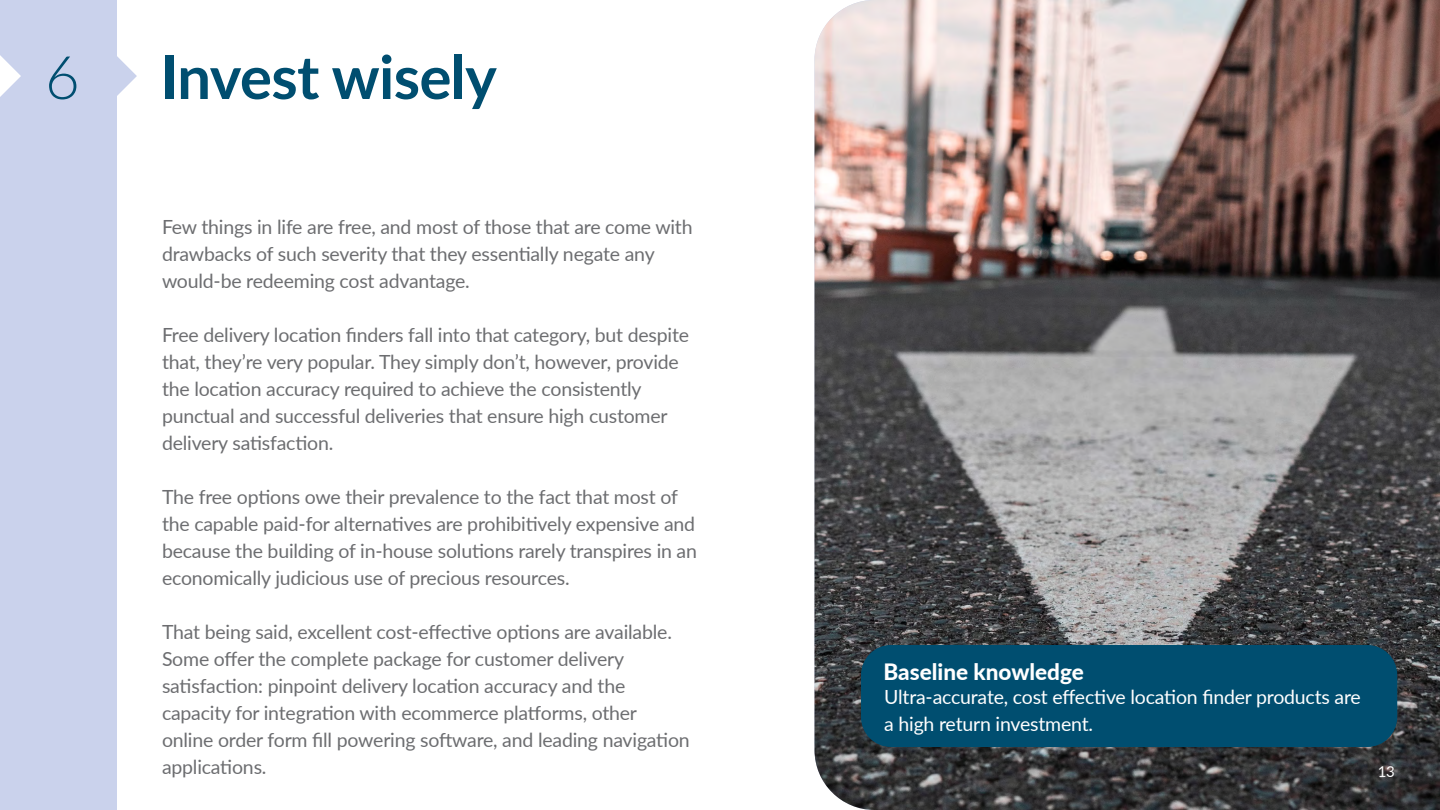
<style>
.page{position:relative;width:1440px;height:810px;background:#fff}
.page>*{position:absolute;margin:0;border:0;box-sizing:border-box;transform-origin:0 0}
.t1{font:700 60px "Lato";letter-spacing:-.01em;color:#004e70}
.t2{font:300 60px "Lato";color:#004e70}
.t3{font:800 22.5px "Lato";color:#fff}
.t4{font:19.5px/27px "Lato";letter-spacing:-.01em;color:#6c6d70}
.t5{font:19.5px/27px "Lato";letter-spacing:-.01em;color:#fff}
.t6{font:15px "Lato";color:#fff}
</style>
<div class="page">
<img style="left:814px;top:0;width:626px;height:810px">
<div style="left:861px;top:645px;width:536px;height:102px;background:#004e70;border-radius:30px"></div>
<div style="left:0;top:0;width:116px;height:810px;background:#cad2ec"></div>
<svg style="left:116px;top:55px;width:21px;height:42px"></svg>
<svg style="left:0;top:55px;width:21px;height:42px"></svg>
<p class="t2" style="left:45px;top:36px;width:36px">6</p>
<p class="t1" style="left:160px;top:33px;width:338px">Invest wisely</p>
<p class="t4" style="left:162px;top:213px;width:532px">Few things in life are free, and most of those that are come with drawbacks of such severity that they essentially negate any would-be redeeming cost advantage.</p>
<p class="t4" style="left:162px;top:321px;width:529px">Free delivery location finders fall into that category, but despite that, they’re very popular. They simply don’t, however, provide the location accuracy required to achieve the consistently punctual and successful deliveries that ensure high customer delivery satisfaction.</p>
<p class="t4" style="left:162px;top:483px;width:537px">The free options owe their prevalence to the fact that most of the capable paid-for alternatives are prohibitively expensive and because the building of in-house solutions rarely transpires in an economically judicious use of precious resources.</p>
<p class="t4" style="left:162px;top:618px;width:529px">That being said, excellent cost-effective options are available.<br>Some offer the complete package for customer delivery satisfaction: pinpoint delivery location accuracy and the capacity for integration with ecommerce platforms, other online order form fill powering software, and leading navigation applications.</p>
<p class="t3" style="left:884px;top:655px;width:202px">Baseline knowledge</p>
<p class="t5" style="left:884px;top:683px;width:478px">Ultra-accurate, cost effective location finder products are a high return investment.</p>
<p class="t6" style="left:1378px;top:761px;width:19px">13</p>
</div>
